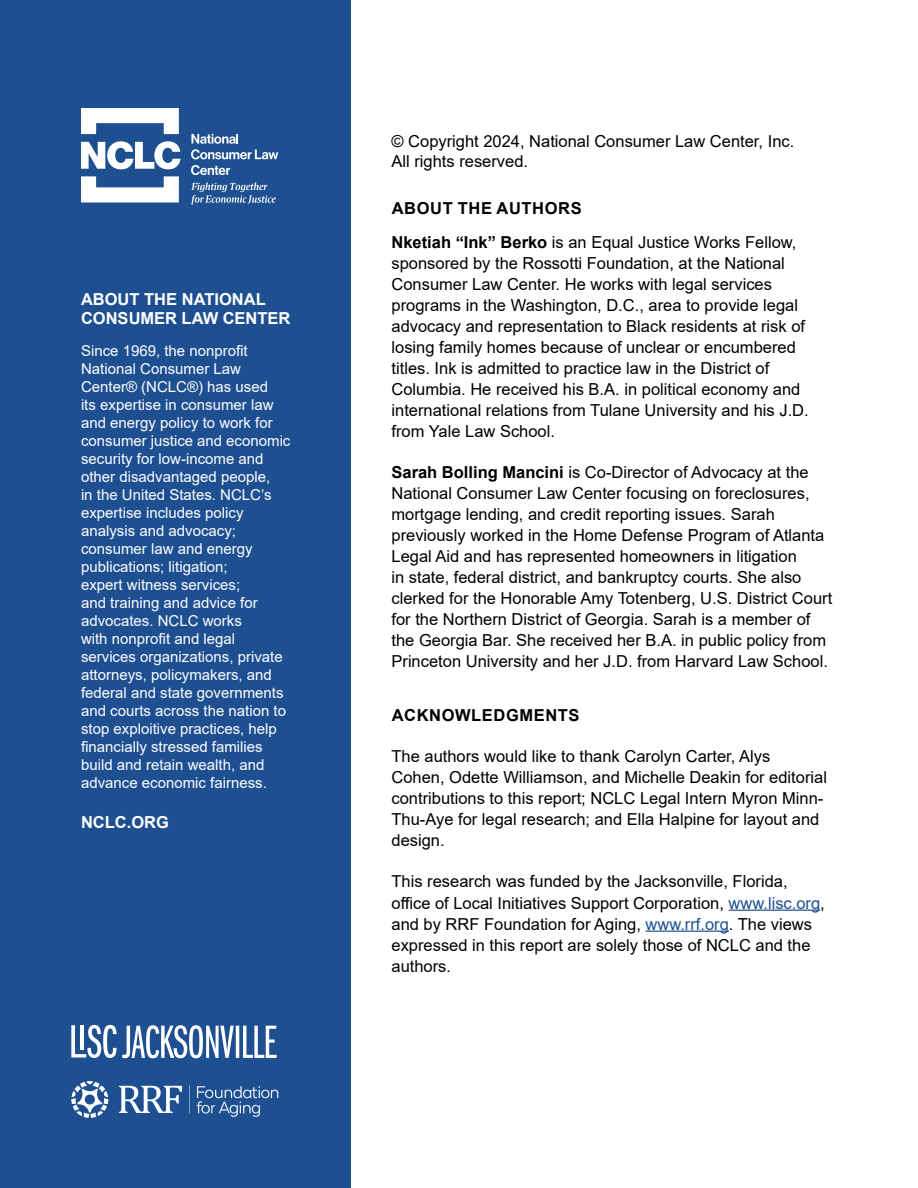
<style>
.page{position:relative;width:918px;height:1188px;background:#fff}
.page>*{position:absolute;margin:0;border:0;box-sizing:border-box;transform-origin:0 0}
.t1{font:16.5px/21px "Arial";color:#000}
.t2{font:700 16.5px/34.5px "Arial";letter-spacing:.035em;color:#000}
.t3{font:700 16.5px/19.8px "Arial";color:#fff}
.t4{font:15px/18px "Arial";color:#fff}
.s1{font-weight:400}
.s2{font-weight:700}
.s3{color:#1d4f91}
</style>
<div class="page">
<div style="left:0;top:0;width:351px;height:1188px;background:#1d4f91"></div>
<svg style="left:81px;top:108px;width:98px;height:26px"></svg>
<svg style="left:81px;top:176px;width:98px;height:26px"></svg>
<svg style="left:191px;top:134px;width:87px;height:25px"></svg>
<svg style="left:191px;top:165px;width:39px;height:10px"></svg>
<svg style="left:81px;top:141px;width:100px;height:28px"></svg>
<svg style="left:191px;top:182px;width:85px;height:23px"></svg>
<hr style="left:729px;top:910px;width:91px;height:1px;background:#1d4f91">
<hr style="left:646px;top:931px;width:83px;height:1px;background:#1d4f91">
<svg style="left:71px;top:1025px;width:206px;height:34px"></svg>
<svg style="left:189px;top:1085px;width:1px;height:29px"></svg>
<svg style="left:119px;top:1086px;width:63px;height:27px"></svg>
<svg style="left:196px;top:1086px;width:82px;height:31px"></svg>
<svg style="left:71px;top:1081px;width:37px;height:37px"></svg>
<p class="t3" style="left:81px;top:289px;width:211px">ABOUT THE NATIONAL<br>CONSUMER LAW CENTER</p>
<p class="t4" style="left:81px;top:342px;width:211px">Since 1969, the nonprofit<br>National Consumer Law<br>Center® (NCLC®) has used<br>its expertise in consumer law and energy policy to work for consumer justice and economic security for low-income and other disadvantaged people,<br>in the United States. NCLC’s expertise includes policy analysis and advocacy; consumer law and energy publications; litigation;<br>expert witness services;<br>and training and advice for advocates. NCLC works<br>with nonprofit and legal services organizations, private attorneys, policymakers, and federal and state governments and courts across the nation to stop exploitive practices, help financially stressed families build and retain wealth, and advance economic fairness.</p>
<p class="t3" style="left:81px;top:812px;width:89px">NCLC.ORG</p>
<p class="t1" style="left:392px;top:131px;width:404px;line-height:19.8px">© Copyright 2024, National Consumer Law Center, Inc.<br>All rights reserved.</p>
<p class="t2" style="left:392px;top:191px;width:407px">ABOUT THE AUTHORS<br>Nketiah “Ink” Berko <span class="s1">is an Equal Justice Works Fellow,</span></p>
<p class="t1" style="left:392px;top:253px;width:419px">sponsored by the Rossotti Foundation, at the National Consumer Law Center. He works with legal services programs in the Washington, D.C., area to provide legal advocacy and representation to Black residents at risk of losing family homes because of unclear or encumbered titles. Ink is admitted to practice law in the District of Columbia. He received his B.A. in political economy and international relations from Tulane University and his J.D. from Yale Law School.</p>
<p class="t1" style="left:392px;top:462px;width:442px"><span class="s2">Sarah Bolling Mancini</span> is Co-Director of Advocacy at the National Consumer Law Center focusing on foreclosures, mortgage lending, and credit reporting issues. Sarah previously worked in the Home Defense Program of Atlanta Legal Aid and has represented homeowners in litigation<br>in state, federal district, and bankruptcy courts. She also clerked for the Honorable Amy Totenberg, U.S. District Court for the Northern District of Georgia. Sarah is a member of the Georgia Bar. She received her B.A. in public policy from Princeton University and her J.D. from Harvard Law School.</p>
<p class="t2" style="left:392px;top:698px;width:189px">ACKNOWLEDGMENTS</p>
<p class="t1" style="left:392px;top:746px;width:437px">The authors would like to thank Carolyn Carter, Alys Cohen, Odette Williamson, and Michelle Deakin for editorial contributions to this report; NCLC Legal Intern Myron Minn-Thu-Aye for legal research; and Ella Halpine for layout and design.</p>
<p class="t1" style="left:392px;top:871px;width:435px">This research was funded by the Jacksonville, Florida, office of Local Initiatives Support Corporation, <span class="s3">www.lisc.org</span>, and by RRF Foundation for Aging, <span class="s3">www.rrf.org</span>. The views expressed in this report are solely those of NCLC and the authors.</p>
</div>
